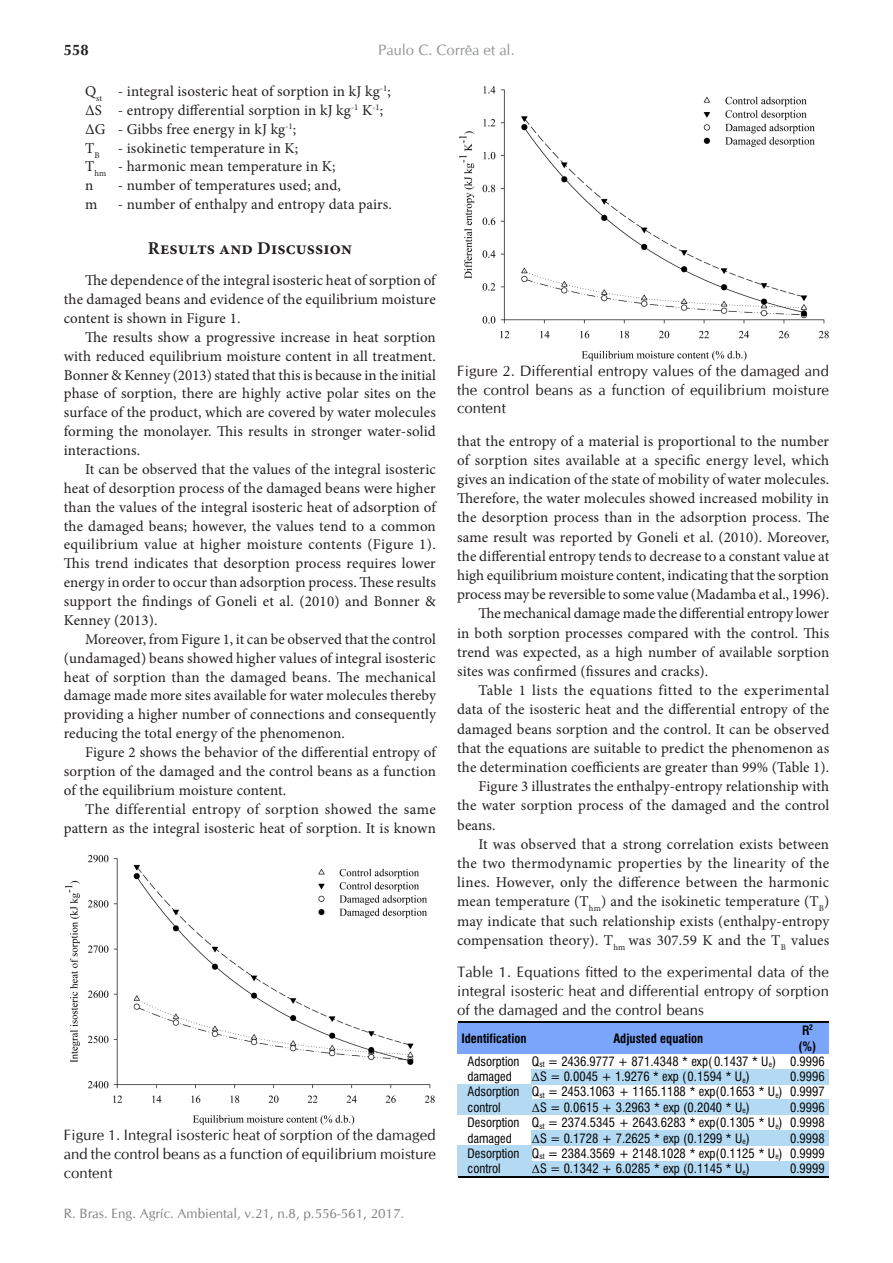
<style>
.page{position:relative;width:893px;height:1263px;background:#fff}
.page>*{position:absolute;margin:0;border:0;box-sizing:border-box;transform-origin:0 0}
.t1{font:700 18px "Minion Pro";letter-spacing:.01em;color:#231f20}
.t2{font:15px/18.9px "Minion Pro";letter-spacing:.01em;color:#231f20;text-align:justify}
.t3{font:15px/18.8px "CG Omega";letter-spacing:.01em;color:#231f20;text-align:justify}
.t4{font:15px "CG Omega";color:#939598}
.t5{font:700 15px "CG Omega";color:#231f20}
.t6{font:13.5px "CG Omega";color:#808080}
.t7{font:condensed 12.6px/15.5px "Swiss 721 BT";color:#000}
.t8{font:700 condensed 12.6px/15.5px "Swiss 721 BT";color:#000}
.s1{font-family:"Times New Roman";font-stretch:normal}
</style>
<div class="page">
<img style="left:65px;top:854px;width:370px;height:271px">
<img style="left:459px;top:86px;width:370px;height:275px">
<div style="left:458px;top:1023px;width:73px;height:8px;background:#7aa5fa"></div>
<svg style="left:458px;top:1031px;width:1px;height:15px"></svg>
<div style="left:458px;top:1046px;width:73px;height:7px;background:#7aa5fa"></div>
<div style="left:459px;top:1031px;width:71px;height:15px;background:#7aa5fa"></div>
<div style="left:531px;top:1023px;width:255px;height:8px;background:#7aa5fa"></div>
<svg style="left:530px;top:1031px;width:2px;height:15px"></svg>
<svg style="left:785px;top:1031px;width:1px;height:15px"></svg>
<div style="left:531px;top:1046px;width:255px;height:7px;background:#7aa5fa"></div>
<div style="left:532px;top:1031px;width:253px;height:15px;background:#7aa5fa"></div>
<hr style="left:786px;top:1023px;width:1px;height:30px;background:#7aa5fa">
<hr style="left:828px;top:1023px;width:1px;height:30px;background:#7aa5fa">
<div style="left:787px;top:1023px;width:41px;height:15px;background:#7aa5fa"></div>
<div style="left:787px;top:1038px;width:41px;height:15px;background:#7aa5fa"></div>
<hr style="left:458px;top:1021px;width:73px;height:2px;background:#000">
<hr style="left:532px;top:1021px;width:254px;height:2px;background:#000">
<hr style="left:788px;top:1021px;width:41px;height:2px;background:#000">
<svg style="left:531px;top:1069px;width:1px;height:15px"></svg>
<div style="left:532px;top:1069px;width:253px;height:15px;background:#b4d9f2"></div>
<svg style="left:785px;top:1069px;width:2px;height:15px"></svg>
<svg style="left:828px;top:1069px;width:1px;height:15px"></svg>
<div style="left:787px;top:1069px;width:41px;height:15px;background:#b4d9f2"></div>
<hr style="left:458px;top:1084px;width:1px;height:31px;background:#b4d9f2">
<hr style="left:530px;top:1084px;width:1px;height:31px;background:#b4d9f2">
<div style="left:459px;top:1084px;width:71px;height:16px;background:#b4d9f2"></div>
<div style="left:459px;top:1100px;width:71px;height:15px;background:#b4d9f2"></div>
<svg style="left:531px;top:1100px;width:1px;height:15px"></svg>
<div style="left:532px;top:1100px;width:253px;height:15px;background:#b4d9f2"></div>
<svg style="left:785px;top:1100px;width:2px;height:15px"></svg>
<svg style="left:828px;top:1100px;width:1px;height:15px"></svg>
<div style="left:787px;top:1100px;width:41px;height:15px;background:#b4d9f2"></div>
<svg style="left:531px;top:1130px;width:1px;height:15px"></svg>
<div style="left:532px;top:1130px;width:253px;height:15px;background:#b4d9f2"></div>
<svg style="left:785px;top:1130px;width:2px;height:15px"></svg>
<svg style="left:828px;top:1130px;width:1px;height:15px"></svg>
<div style="left:787px;top:1130px;width:41px;height:15px;background:#b4d9f2"></div>
<hr style="left:458px;top:1145px;width:1px;height:31px;background:#b4d9f2">
<hr style="left:530px;top:1145px;width:1px;height:31px;background:#b4d9f2">
<div style="left:459px;top:1145px;width:71px;height:16px;background:#b4d9f2"></div>
<div style="left:459px;top:1161px;width:71px;height:15px;background:#b4d9f2"></div>
<div style="left:532px;top:1161px;width:253px;height:15px;background:#b4d9f2"></div>
<svg style="left:828px;top:1161px;width:1px;height:15px"></svg>
<div style="left:787px;top:1161px;width:41px;height:15px;background:#b4d9f2"></div>
<hr style="left:458px;top:1176px;width:73px;height:1px;background:#000">
<svg style="left:531px;top:1161px;width:1px;height:16px"></svg>
<hr style="left:532px;top:1176px;width:254px;height:1px;background:#000">
<svg style="left:785px;top:1161px;width:3px;height:16px"></svg>
<hr style="left:788px;top:1176px;width:41px;height:1px;background:#000">
<p class="t5" style="left:64px;top:41px;width:26px">558</p>
<p class="t4" style="left:378px;top:41px;width:138px">Paulo C. Corrêa et al.</p>
<p class="t2" style="left:85px;top:82px;width:307px">Q<sub>st</sub> - integral isosteric heat of sorption in kJ kg<sup>-1</sup>;</p>
<p class="t2" style="left:85px;top:101px;width:300px">ΔS - entropy differential sorption in kJ kg<sup>-1</sup> K<sup>-1</sup>;</p>
<p class="t2" style="left:85px;top:120px;width:213px">ΔG - Gibbs free energy in kJ kg<sup>-1</sup>;</p>
<p class="t2" style="left:85px;top:138px;width:215px">T<sub>B</sub> - isokinetic temperature in K;</p>
<p class="t2" style="left:85px;top:157px;width:252px">T<sub>hm</sub> - harmonic mean temperature in K;</p>
<p class="t2" style="left:85px;top:176px;width:10px">n</p>
<p class="t2" style="left:118px;top:176px;width:225px">- number of temperatures used; and,</p>
<p class="t2" style="left:85px;top:195px;width:14px">m</p>
<p class="t2" style="left:118px;top:195px;width:276px">- number of enthalpy and entropy data pairs.</p>
<p class="t1" style="left:148px;top:235px;width:206px">Results and Discussion</p>
<p class="t2" style="left:64px;top:271px;width:374px;text-indent:21px">The dependence of the integral isosteric heat of sorption of the damaged beans and evidence of the equilibrium moisture content is shown in Figure 1.</p>
<p class="t2" style="left:64px;top:328px;width:374px;text-indent:21px">The results show a progressive increase in heat sorption with reduced equilibrium moisture content in all treatment.<br>Bonner &amp; Kenney (2013) stated that this is because in the initial phase of sorption, there are highly active polar sites on the surface of the product, which are covered by water molecules forming the monolayer. This results in stronger water-solid interactions.</p>
<p class="t2" style="left:64px;top:460px;width:374px;text-indent:21px">It can be observed that the values of the integral isosteric heat of desorption process of the damaged beans were higher than the values of the integral isosteric heat of adsorption of the damaged beans; however, the values tend to a common equilibrium value at higher moisture contents (Figure 1).<br>This trend indicates that desorption process requires lower energy in order to occur than adsorption process. These results support the findings of Goneli et al. (2010) and Bonner &amp; Kenney (2013).</p>
<p class="t2" style="left:64px;top:630px;width:374px;text-indent:21px">Moreover, from Figure 1, it can be observed that the control (undamaged) beans showed higher values of integral isosteric heat of sorption than the damaged beans. The mechanical damage made more sites available for water molecules thereby providing a higher number of connections and consequently reducing the total energy of the phenomenon.</p>
<p class="t2" style="left:64px;top:743px;width:374px;text-indent:21px">Figure 2 shows the behavior of the differential entropy of sorption of the damaged and the control beans as a function of the equilibrium moisture content.</p>
<p class="t2" style="left:64px;top:799px;width:374px;text-align:right">The differential entropy of sorption showed the same pattern as the integral isosteric heat of sorption. It is known</p>
<p class="t3" style="left:64px;top:1126px;width:374px">Figure 1. Integral isosteric heat of sorption of the damaged and the control beans as a function of equilibrium moisture content</p>
<p class="t6" style="left:64px;top:1205px;width:342px">R. Bras. Eng. Agríc. Ambiental, v.21, n.8, p.556-561, 2017.</p>
<p class="t3" style="left:457px;top:362px;width:373px">Figure 2. Differential entropy values of the damaged and the control beans as a function of equilibrium moisture content</p>
<p class="t2" style="left:457px;top:431px;width:374px">that the entropy of a material is proportional to the number of sorption sites available at a specific energy level, which gives an indication of the state of mobility of water molecules.<br>Therefore, the water molecules showed increased mobility in the desorption process than in the adsorption process. The same result was reported by Goneli et al. (2010). Moreover, the differential entropy tends to decrease to a constant value at high equilibrium moisture content, indicating that the sorption process may be reversible to some value (Madamba et al., 1996).</p>
<p class="t2" style="left:457px;top:604px;width:374px;text-indent:21px">The mechanical damage made the differential entropy lower in both sorption processes compared with the control. This trend was expected, as a high number of available sorption sites was confirmed (fissures and cracks).</p>
<p class="t2" style="left:457px;top:681px;width:374px;text-indent:21px">Table 1 lists the equations fitted to the experimental data of the isosteric heat and the differential entropy of the damaged beans sorption and the control. It can be observed that the equations are suitable to predict the phenomenon as the determination coefficients are greater than 99% (Table 1).</p>
<p class="t2" style="left:457px;top:777px;width:374px;text-indent:21px">Figure 3 illustrates the enthalpy-entropy relationship with the water sorption process of the damaged and the control beans.</p>
<p class="t2" style="left:457px;top:834px;width:374px;text-indent:21px">It was observed that a strong correlation exists between the two thermodynamic properties by the linearity of the lines. However, only the difference between the harmonic mean temperature (T<sub>hm</sub>) and the isokinetic temperature (T<sub>B</sub>) may indicate that such relationship exists (enthalpy-entropy compensation theory). T<sub>hm</sub> was 307.59 K and the T<sub>B</sub> values</p>
<p class="t3" style="left:457px;top:963px;width:373px">Table 1. Equations fitted to the experimental data of the integral isosteric heat and differential entropy of sorption of the damaged and the control beans</p>
<p class="t8" style="left:461px;top:1032px;width:67px">Identification</p>
<p class="t8" style="left:613px;top:1032px;width:91px">Adjusted equation</p>
<p class="t8" style="left:798px;top:1024px;width:20px">R<sup>2 </sup>(%)</p>
<p class="t7" style="left:468px;top:1054px;width:53px">Adsorption damaged</p>
<p class="t7" style="left:532px;top:1054px;width:294px">Q<sub>st</sub> = 2436.9777 + 871.4348 * exp( 0.1437 * U<sub>e</sub>) 0.9996<br><span class="s1">Δ</span>S = 0.0045 + 1.9276 * exp (0.1594 * U<sub>e</sub>)</p>
<p class="t7" style="left:790px;top:1070px;width:36px">0.9996</p>
<p class="t7" style="left:468px;top:1085px;width:53px">Adsorption control</p>
<p class="t7" style="left:532px;top:1085px;width:294px">Q<sub>st</sub> = 2453.1063 + 1165.1188 * exp(0.1653 * U<sub>e</sub>) 0.9997<br><span class="s1">Δ</span>S = 0.0615 + 3.2963 * exp (0.2040 * U<sub>e</sub>)</p>
<p class="t7" style="left:790px;top:1101px;width:36px">0.9996</p>
<p class="t7" style="left:468px;top:1116px;width:53px">Desorption damaged</p>
<p class="t7" style="left:532px;top:1116px;width:294px">Q<sub>st</sub> = 2374.5345 + 2643.6283 * exp(0.1305 * U<sub>e</sub>) 0.9998<br><span class="s1">Δ</span>S = 0.1728 + 7.2625 * exp (0.1299 * U<sub>e</sub>)</p>
<p class="t7" style="left:790px;top:1131px;width:36px">0.9998</p>
<p class="t7" style="left:468px;top:1146px;width:53px">Desorption control</p>
<p class="t7" style="left:532px;top:1146px;width:294px">Q<sub>st</sub> = 2384.3569 + 2148.1028 * exp(0.1125 * U<sub>e</sub>) 0.9999<br><span class="s1">Δ</span>S = 0.1342 + 6.0285 * exp (0.1145 * U<sub>e</sub>)</p>
<p class="t7" style="left:790px;top:1162px;width:36px">0.9999</p>
</div>
